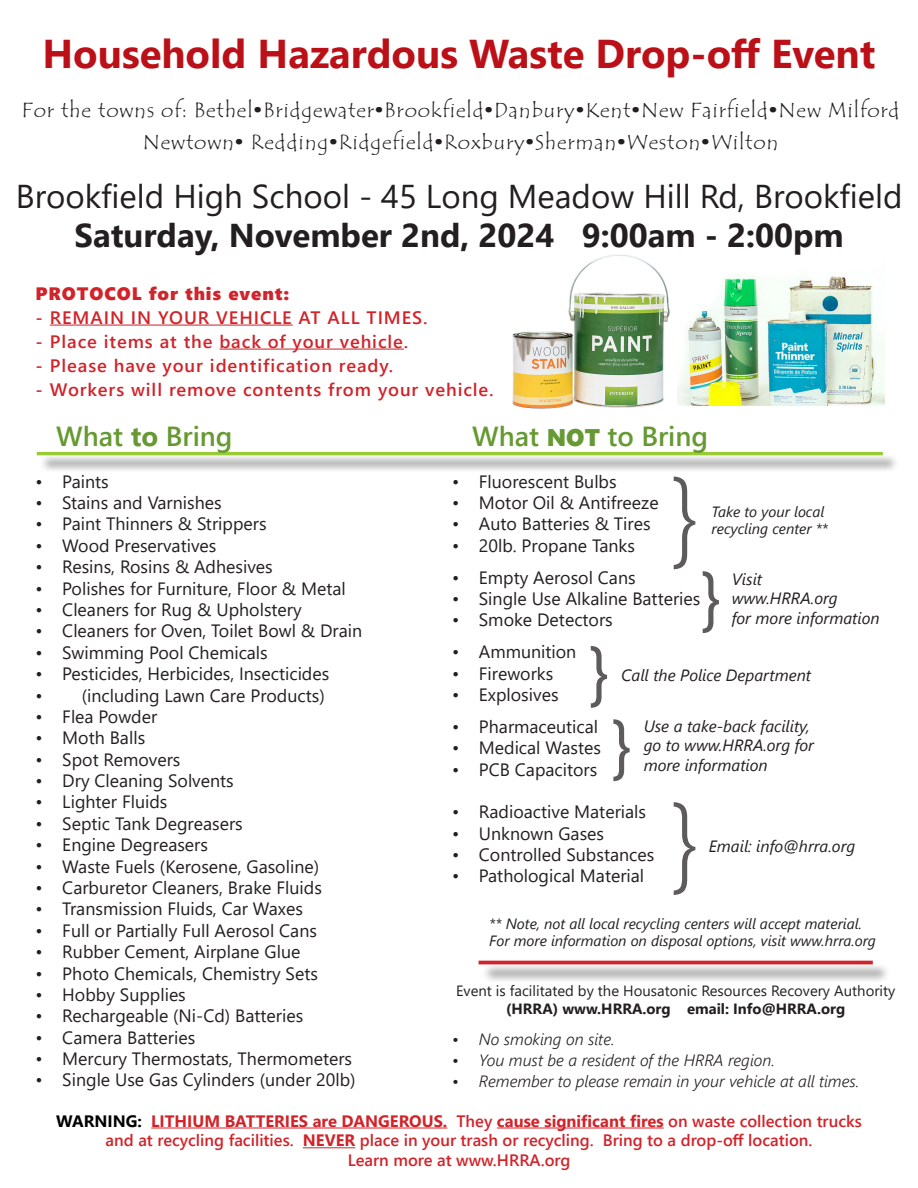
<style>
.page{position:relative;width:918px;height:1188px;background:#fff}
.page>*{position:absolute;margin:0;border:0;box-sizing:border-box;transform-origin:0 0}
.t1{font:300 108px "Segoe UI";color:#231f20}
.t2{font:72px "Segoe UI";color:#231f20}
.t3{font:700 40.2px "Segoe UI";color:#bb1018}
.t4{font:33px "Segoe UI";color:#231f20}
.t5{font:700 33px "Segoe UI";color:#231f20}
.t6{font:600 27.6px "Segoe UI";color:#693}
.t7{font:21px "Tempus Sans ITC";letter-spacing:.04em;color:#231f20}
.t8{font:600 18px "Segoe UI";letter-spacing:.05em;color:#d1232a}
.t9{font:18px "Segoe UI Black";letter-spacing:.05em;color:#d1232a}
.t10{font:17.85px "Segoe UI";color:#231f20}
.t11{font:600 16.5px "Segoe UI";color:#d1232a}
.t12{font:700 16.5px "Segoe UI";color:#d1232a}
.t13{font:italic 16.35px/19.6px "Segoe UI";color:#231f20}
.t14{font:italic 300 16.35px "Segoe UI";color:#231f20}
.t15{font:italic 14.85px "Segoe UI";color:#231f20}
.t16{font:14.85px "Segoe UI";color:#231f20}
.t17{font:700 14.85px "Segoe UI";color:#231f20}
.s1{font-weight:700}
.s2{font-family:"Segoe UI Black";font-weight:400;font-size:24px}
.s3{color:#000}
.s4{font-weight:600}
</style>
<div class="page">
<img style="left:677px;top:276px;width:208px;height:130px">
<img style="left:512px;top:255px;width:158px;height:154px">
<div style="left:39px;top:454px;width:861px;height:18px;background:#231f20;opacity:.75"></div>
<hr style="left:37px;top:452px;width:846px;height:3px;background:#9c3">
<div style="left:481px;top:963px;width:410px;height:20px;background:#231f20;opacity:.75"></div>
<hr style="left:479px;top:961px;width:394px;height:3px;background:#d1232a">
<hr style="left:50px;top:325px;width:243px;height:1px;background:#d1232a">
<hr style="left:220px;top:349px;width:184px;height:1px;background:#d1232a">
<hr style="left:151px;top:1128px;width:296px;height:1px;background:#d1232a">
<hr style="left:497px;top:1128px;width:167px;height:1px;background:#d1232a">
<hr style="left:303px;top:1147px;width:52px;height:1px;background:#d1232a">
<p class="t3" style="left:42px;top:16px;width:835px">Household Hazardous Waste Drop-off Event</p>
<p class="t7" style="left:22px;top:96px;width:879px">For the towns of: Bethel<sup>.</sup>Bridgewater<sup>.</sup>Brookfield<sup>.</sup>Danbury<sup>.</sup>Kent<sup>.</sup>New Fairfield<sup>.</sup>New Milford</p>
<p class="t7" style="left:143px;top:129px;width:637px">Newtown<sup>.</sup> Redding<sup>.</sup>Ridgefield<sup>.</sup>Roxbury<sup>.</sup>Sherman<sup>.</sup>Weston<sup>.</sup>Wilton</p>
<p class="t4" style="left:16px;top:165px;width:888px">Brookfield High School - 45 Long Meadow Hill Rd, Brookfield</p>
<p class="t5" style="left:75px;top:204px;width:771px">Saturday, November 2nd, 2024 9:00am - 2:00pm</p>
<p class="t9" style="left:36px;top:280px;width:255px">PROTOCOL for this event:</p>
<p class="t8" style="left:36px;top:300px;width:393px">- REMAIN IN YOUR VEHICLE AT ALL TIMES.</p>
<p class="t8" style="left:36px;top:324px;width:374px">- Place items at the back of your vehicle.</p>
<p class="t8" style="left:36px;top:348px;width:359px">- Please have your identification ready.</p>
<p class="t8" style="left:36px;top:372px;width:460px">- Workers will remove contents from your vehicle.</p>
<p class="t6" style="left:56px;top:410px;width:178px">What <span class="s1">to</span> Bring</p>
<p class="t6" style="left:472px;top:410px;width:237px">What <span class="s2">NOT</span> to Bring</p>
<p class="t10" style="left:36px;top:465px;width:75px">• Paints</p>
<p class="t10" style="left:36px;top:486px;width:188px">• Stains and Varnishes</p>
<p class="t10" style="left:36px;top:507px;width:232px">• Paint Thinners &amp; Strippers</p>
<p class="t10" style="left:36px;top:529px;width:182px">• Wood Preservatives</p>
<p class="t10" style="left:36px;top:550px;width:239px">• Resins, Rosins &amp; Adhesives</p>
<p class="t10" style="left:36px;top:571px;width:312px">• Polishes for Furniture, Floor &amp; Metal</p>
<p class="t10" style="left:36px;top:593px;width:268px">• Cleaners for Rug &amp; Upholstery</p>
<p class="t10" style="left:36px;top:614px;width:328px">• Cleaners for Oven, Toilet Bowl &amp; Drain</p>
<p class="t10" style="left:36px;top:636px;width:234px">• Swimming Pool Chemicals</p>
<p class="t10" style="left:36px;top:657px;width:295px">• Pesticides, Herbicides, Insecticides</p>
<p class="t10" style="left:36px;top:678px;width:291px">• (including Lawn Care Products)</p>
<p class="t10" style="left:36px;top:700px;width:123px">• Flea Powder</p>
<p class="t10" style="left:36px;top:721px;width:111px">• Moth Balls</p>
<p class="t10" style="left:36px;top:743px;width:146px">• Spot Removers</p>
<p class="t10" style="left:36px;top:764px;width:200px">• Dry Cleaning Solvents</p>
<p class="t10" style="left:36px;top:785px;width:133px">• Lighter Fluids</p>
<p class="t10" style="left:36px;top:807px;width:209px">• Septic Tank Degreasers</p>
<p class="t10" style="left:36px;top:828px;width:174px">• Engine Degreasers</p>
<p class="t10" style="left:36px;top:849px;width:285px">• Waste Fuels (Kerosene, Gasoline)</p>
<p class="t10" style="left:36px;top:871px;width:288px">• Carburetor Cleaners, Brake Fluids</p>
<p class="t10" style="left:36px;top:892px;width:269px">• Transmission Fluids, Car Waxes</p>
<p class="t10" style="left:36px;top:914px;width:283px">• Full or Partially Full Aerosol Cans</p>
<p class="t10" style="left:36px;top:935px;width:266px">• Rubber Cement, Airplane Glue</p>
<p class="t10" style="left:36px;top:956px;width:284px">• Photo Chemicals, Chemistry Sets</p>
<p class="t10" style="left:36px;top:978px;width:152px">• Hobby Supplies</p>
<p class="t10" style="left:36px;top:999px;width:269px">• Rechargeable (Ni-Cd) Batteries</p>
<p class="t10" style="left:36px;top:1021px;width:161px">• Camera Batteries</p>
<p class="t10" style="left:36px;top:1042px;width:318px">• Mercury Thermostats, Thermometers</p>
<p class="t10" style="left:36px;top:1063px;width:321px">• Single Use Gas Cylinders (under 20lb)</p>
<p class="t10" style="left:452px;top:465px;width:166px">• Fluorescent Bulbs</p>
<p class="t10" style="left:452px;top:486px;width:208px">• Motor Oil &amp; Antifreeze</p>
<p class="t10" style="left:452px;top:507px;width:200px">• Auto Batteries &amp; Tires</p>
<p class="t10" style="left:452px;top:529px;width:184px">• 20lb. Propane Tanks</p>
<p class="t10" style="left:452px;top:560px;width:185px">• Empty Aerosol Cans</p>
<p class="t10" style="left:452px;top:582px;width:250px">• Single Use Alkaline Batteries</p>
<p class="t10" style="left:452px;top:603px;width:162px">• Smoke Detectors</p>
<p class="t10" style="left:452px;top:635px;width:126px">• Ammunition</p>
<p class="t10" style="left:452px;top:656px;width:103px">• Fireworks</p>
<p class="t10" style="left:452px;top:678px;width:108px">• Explosives</p>
<p class="t10" style="left:452px;top:710px;width:148px">• Pharmaceutical</p>
<p class="t10" style="left:452px;top:731px;width:150px">• Medical Wastes</p>
<p class="t10" style="left:452px;top:752px;width:147px">• PCB Capacitors</p>
<p class="t10" style="left:452px;top:795px;width:195px">• Radioactive Materials</p>
<p class="t10" style="left:452px;top:816px;width:154px">• Unknown Gases</p>
<p class="t10" style="left:452px;top:838px;width:204px">• Controlled Substances</p>
<p class="t10" style="left:452px;top:859px;width:194px">• Pathological Material</p>
<h1 class="t1" style="left:670px;top:412px;width:32px">}</h1>
<p class="t15" style="left:712px;top:497px;width:114px">Take to your local</p>
<p class="t15" style="left:712px;top:515px;width:118px">recycling center **</p>
<p class="t13" style="left:732px;top:566px;width:32px">Visit</p>
<p class="t13" style="left:732px;top:586px;width:107px">www.HRRA.org</p>
<p class="t13" style="left:732px;top:606px;width:149px">for more information</p>
<h2 class="t2" style="left:700px;top:528px;width:23px">}</h2>
<h2 class="t2" style="left:588px;top:603px;width:23px">}</h2>
<p class="t13" style="left:621px;top:663px;width:192px">Call the Police Department</p>
<p class="t13" style="left:644px;top:714px;width:172px">Use a take-back facility, go to www.HRRA.org for more information</p>
<h2 class="t2" style="left:611px;top:676px;width:23px">}</h2>
<h1 class="t1" style="left:670px;top:738px;width:32px">}</h1>
<p class="t13" style="left:709px;top:834px;width:148px">Email: info@hrra.org</p>
<p class="t15" style="left:489px;top:909px;width:374px">** Note, not all local recycling centers will accept material.</p>
<p class="t15" style="left:489px;top:927px;width:388px">For more information on disposal options, visit www.hrra.org</p>
<p class="t16" style="left:456px;top:976px;width:441px">Event is facilitated by the Housatonic Resources Recovery Authority</p>
<p class="t17" style="left:506px;top:994px;width:341px">(HRRA) www.HRRA.org email: Info@HRRA.org</p>
<p class="t14" style="left:452px;top:1024px;width:164px">• No smoking on site.</p>
<p class="t14" style="left:452px;top:1045px;width:324px">• You must be a resident of the HRRA region.</p>
<p class="t14" style="left:452px;top:1066px;width:409px">• Remember to please remain in your vehicle at all times.</p>
<p class="t12" style="left:56px;top:1105px;width:807px"><span class="s3">WARNING:</span> LITHIUM BATTERIES are DANGEROUS. <span class="s4">They</span> cause significant fires <span class="s4">on waste collection trucks</span></p>
<p class="t11" style="left:106px;top:1125px;width:708px">and at recycling facilities. <span class="s1">NEVER</span> place in your trash or recycling. Bring to a drop-off location.</p>
<p class="t11" style="left:348px;top:1145px;width:224px">Learn more at www.HRRA.org</p>
</div>
